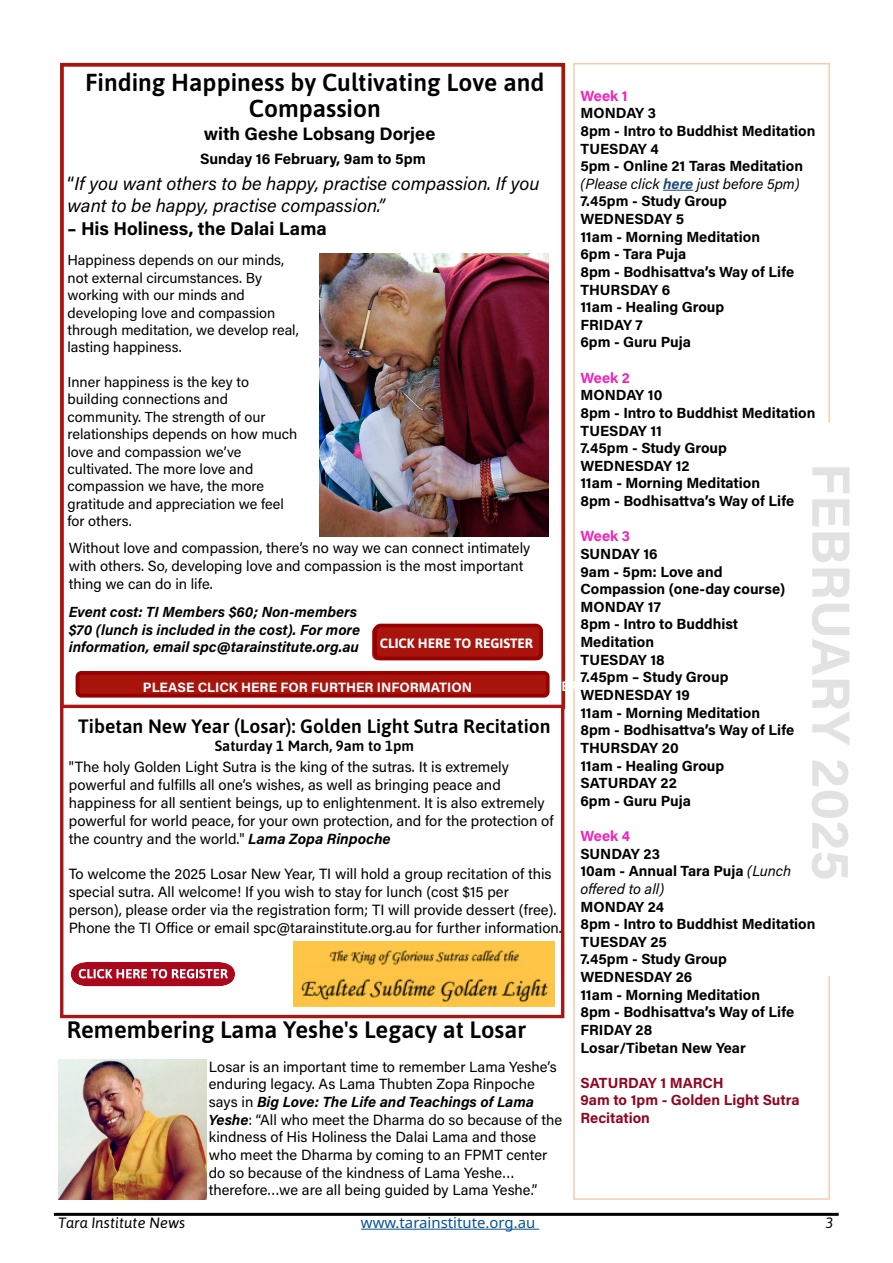
<style>
.page{position:relative;width:893px;height:1263px;background:#fff}
.page>*{position:absolute;margin:0;border:0;box-sizing:border-box;transform-origin:0 0}
.t1{font:700 54px "Acumin Pro";color:#e2e2e2}
.t2{font:600 24.6px/25px "Asap";color:#000;text-align:center}
.t3{font:600 23.7px "Asap";color:#000}
.t4{font:600 19.35px "Asap";color:#000}
.t5{font:italic 18.45px/22.2px "Acumin Pro";color:#000}
.t6{font:700 18.45px "Acumin Pro";color:#000}
.t7{font:700 18px "Acumin Pro";color:#000}
.t8{font:700 15px "Acumin Pro";color:#000}
.t9{font:15px "Noto Sans";color:#085396}
.t10{font:italic 15px "Asap";color:#000}
.t11{font:14.85px/17.9px "Acumin Pro";color:#000}
.t12{font:600 14.85px "Asap";color:#000}
.t13{font:700 14.7px/17.7px "Acumin Pro";color:#000}
.t14{font:14.7px/17.7px "Acumin Pro";color:#000}
.t15{font:italic 700 14.7px/17.5px "Acumin Pro";color:#000}
.t16{font:700 14.7px/17.7px "Acumin Pro";color:#910721}
.t17{font:700 14.7px "Acumin Pro";color:#f222b9}
.t18{font:14.55px/17.4px "Acumin Pro";color:#000}
.t19{font:700 13.5px "Acumin Pro";color:#fff}
.t20{font:700 13.5px "Asap";color:#fff}
.s1{font-style:normal}
.s2{font-weight:700;font-style:italic}
.s3{font-weight:400;font-style:italic}
.s4{font-style:italic;color:#1d4a7a}
</style>
<div class="page">
<hr style="left:361px;top:1229px;width:178px;height:1px;background:#085396">
<hr style="left:54px;top:1213px;width:785px;height:3px;background:#000">
<div style="left:573px;top:63px;width:257px;height:1137px;border:2px solid #f9cbad"></div>
<div style="left:803px;top:423px;width:61px;height:553px;background:#fff"></div>
<div style="left:60px;top:63px;width:505px;height:646px;border:4px solid #a9140c"></div>
<div style="left:372px;top:626px;width:171px;height:34px;background:#a9140c;border-radius:6px"></div>
<div style="left:373px;top:624px;width:170px;height:36px;border:4px solid #980000;border-radius:5px"></div>
<div style="left:60px;top:705px;width:504px;height:313px;border:3px solid #ab1515"></div>
<img style="left:319px;top:253px;width:229px;height:284px">
<div style="left:78px;top:673px;width:470px;height:23px;background:#a9140c;border-radius:4px"></div>
<div style="left:76px;top:671px;width:474px;height:27px;border:4px solid #980000;border-radius:4px"></div>
<img style="left:293px;top:941px;width:261px;height:66px">
<hr style="left:663px;top:190px;width:30px;height:1px;background:#1d4a7a">
<img style="left:58px;top:1059px;width:148px;height:141px">
<svg style="left:71px;top:962px;width:164px;height:24px;background:#bc3a4b"></svg>
<h2 class="t2" style="left:85px;top:69px;width:461px">Finding Happiness by Cultivating Love and<br>Compassion</h2>
<p class="t8" style="left:200px;top:148px;width:227px">Sunday 16 February, 9am to 5pm</p>
<p class="t7" style="left:204px;top:121px;width:233px">with Geshe Lobsang Dorjee</p>
<p class="t5" style="left:68px;top:172px;width:474px"><span class="s1">“</span>If you want others to be happy, practise compassion. If you want to be happy, practise compassion.”</p>
<p class="t6" style="left:68px;top:215px;width:261px">– His Holiness, the Dalai Lama</p>
<p class="t18" style="left:68px;top:251px;width:233px">Happiness depends on our minds, not external circumstances. By working with our minds and developing love and compassion through meditation, we develop real, lasting happiness.</p>
<p class="t18" style="left:68px;top:373px;width:231px">Inner happiness is the key to building connections and community. The strength of our relationships depends on how much love and compassion we’ve cultivated. The more love and compassion we have, the more gratitude and appreciation we feel for others.</p>
<p class="t14" style="left:69px;top:539px;width:463px">Without love and compassion, there’s no way we can connect intimately with others. So, developing love and compassion is the most important thing we can do in life.</p>
<p class="t15" style="left:69px;top:603px;width:293px">Event cost: TI Members $60; Non-members $70 (lunch is included in the cost). For more information, email spc@tarainstitute.org.au</p>
<p class="t20" style="left:380px;top:634px;width:155px">CLICK HERE TO REGISTER</p>
<p class="t19" style="left:143px;top:678px;width:331px">PLEASE CLICK HERE FOR FURTHER INFORMATION</p>
<h3 class="t4" style="left:78px;top:713px;width:474px">Tibetan New Year (Losar): Golden Light Sutra Recitation</h3>
<p class="t12" style="left:215px;top:735px;width:201px">Saturday 1 March, 9am to 1pm</p>
<p class="t11" style="left:69px;top:758px;width:486px">"The holy Golden Light Sutra is the king of the sutras. It is extremely powerful and fulfills all one’s wishes, as well as bringing peace and happiness for all sentient beings, up to enlightenment. It is also extremely powerful for world peace, for your own protection, and for the protection of the country and the world." <span class="s2">Lama Zopa Rinpoche</span></p>
<p class="t11" style="left:69px;top:864px;width:494px">To welcome the 2025 Losar New Year, TI will hold a group recitation of this special sutra. All welcome! If you wish to stay for lunch (cost $15 per person), please order via the registration form; TI will provide dessert (free).<br>Phone the TI Office or email spc@tarainstitute.org.au for further information.</p>
<h3 class="t3" style="left:67px;top:1013px;width:461px">Remembering Lama Yeshe's Legacy at Losar</h3>
<p class="t14" style="left:209px;top:1057px;width:355px">Losar is an important time to remember Lama Yeshe’s enduring legacy. As Lama Thubten Zopa Rinpoche says in <span class="s2">Big Love: The Life and Teachings of Lama Yeshe</span>: “All who meet the Dharma do so because of the kindness of His Holiness the Dalai Lama and those who meet the Dharma by coming to an FPMT center do so because of the kindness of Lama Yeshe… therefore…we are all being guided by Lama Yeshe.”</p>
<p class="t17" style="left:580px;top:85px;width:49px">Week 1</p>
<p class="t13" style="left:580px;top:104px;width:236px">MONDAY 3<br>8pm - Intro to Buddhist Meditation<br>TUESDAY 4<br>5pm - Online 21 Taras Meditation <span class="s3">(Please click</span> <span class="s4">here</span> <span class="s3">just before 5pm)<br></span>7.45pm - Study Group<br>WEDNESDAY 5<br>11am - Morning Meditation<br>6pm - Tara Puja<br>8pm - Bodhisattva’s Way of Life<br>THURSDAY 6<br>11am - Healing Group<br>FRIDAY 7<br>6pm - Guru Puja</p>
<p class="t17" style="left:580px;top:367px;width:51px">Week 2</p>
<p class="t13" style="left:580px;top:386px;width:236px">MONDAY 10<br>8pm - Intro to Buddhist Meditation<br>TUESDAY 11<br>7.45pm - Study Group<br>WEDNESDAY 12<br>11am - Morning Meditation<br>8pm - Bodhisattva’s Way of Life</p>
<p class="t17" style="left:580px;top:526px;width:51px">Week 3</p>
<p class="t13" style="left:580px;top:544px;width:215px">SUNDAY 16<br>9am - 5pm: Love and<br>Compassion (one-day course)<br>MONDAY 17<br>8pm - Intro to Buddhist<br>Meditation<br>TUESDAY 18<br>7.45pm – Study Group<br>WEDNESDAY 19<br>11am - Morning Meditation<br>8pm - Bodhisattva’s Way of Life<br>THURSDAY 20<br>11am - Healing Group<br>SATURDAY 22<br>6pm - Guru Puja</p>
<p class="t17" style="left:580px;top:825px;width:51px">Week 4</p>
<p class="t13" style="left:580px;top:844px;width:212px">SUNDAY 23<br>10am - Annual Tara Puja <span class="s3">(Lunch offered to all)</span></p>
<p class="t13" style="left:580px;top:897px;width:236px">MONDAY 24<br>8pm - Intro to Buddhist Meditation<br>TUESDAY 25<br>7.45pm - Study Group<br>WEDNESDAY 26<br>11am - Morning Meditation<br>8pm - Bodhisattva’s Way of Life<br>FRIDAY 28<br>Losar/Tibetan New Year</p>
<p class="t16" style="left:580px;top:1073px;width:221px">SATURDAY 1 MARCH<br>9am to 1pm - Golden Light Sutra<br>Recitation</p>
<h1 class="t1" style="left:869px;top:463px;width:419px;rotate:90deg">FEBRUARY 2025</h1>
<p class="t10" style="left:58px;top:1212px;width:129px">Tara Institute News</p>
<p class="t9" style="left:361px;top:1212px;width:176px">www.tarainstitute.org.au</p>
<p class="t10" style="left:826px;top:1212px;width:9px">3</p>
</div>
